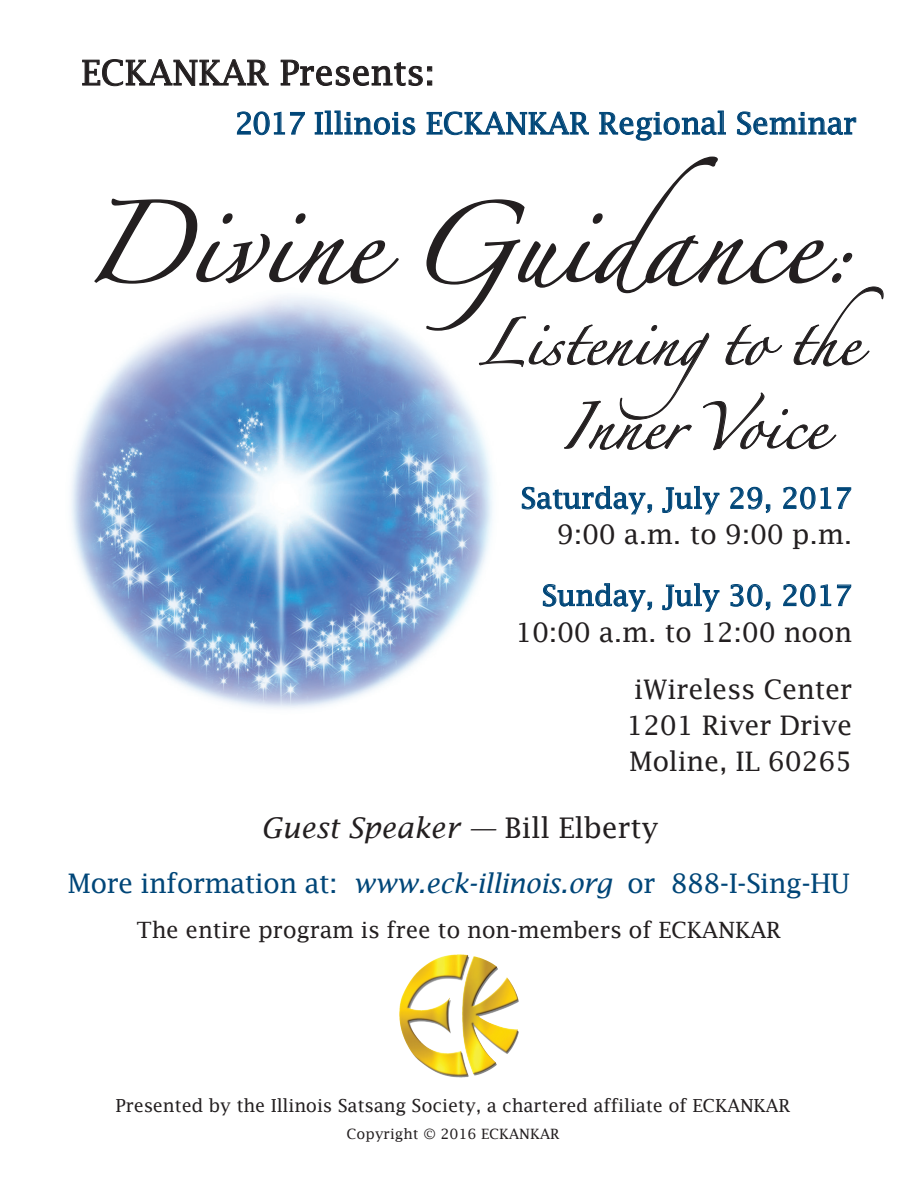
<style>
.page{position:relative;width:918px;height:1188px;background:#fff}
.page>*{position:absolute;margin:0;border:0;box-sizing:border-box;transform-origin:0 0}
.t1{font:73.5px "Zapfino";color:#231f20}
.t2{font:42px/84px "Zapfino";color:#231f20;text-align:center}
.t3{font:34.5px "Lucida Fax";letter-spacing:-.01em;color:#231f20}
.t4{font:30px "Lucida Fax";letter-spacing:-.01em;color:#004678}
.t5{font:28.5px "Lucida Fax";letter-spacing:-.01em;color:#004678}
.t6{font:italic 28.5px "Lucida Fax";letter-spacing:-.01em;color:#231f20}
.t7{font:27px/57px "Lucida Fax";letter-spacing:-.01em;color:#231f20;text-align:right}
.t8{font:27px "Lucida Fax";letter-spacing:-.025em;color:#004678}
.t9{font:22.5px "Lucida Fax";letter-spacing:-.01em;color:#231f20}
.t10{font:18px "Lucida Fax";letter-spacing:-.01em;color:#231f20}
.t11{font:14.25px "Lucida Fax";color:#231f20}
.s1{font-size:49.5px}
.s2{font-style:normal}
.s3{font-style:italic}
</style>
<div class="page">
<img style="left:71px;top:296px;width:451px;height:413px">
<svg style="left:94px;top:198px;width:305px;height:87px"></svg>
<svg style="left:237px;top:111px;width:68px;height:24px"></svg>
<svg style="left:314px;top:110px;width:102px;height:25px"></svg>
<svg style="left:426px;top:111px;width:163px;height:24px"></svg>
<svg style="left:599px;top:110px;width:127px;height:31px"></svg>
<svg style="left:737px;top:111px;width:120px;height:24px"></svg>
<svg style="left:522px;top:486px;width:130px;height:29px"></svg>
<svg style="left:662px;top:486px;width:58px;height:29px"></svg>
<svg style="left:730px;top:487px;width:41px;height:26px"></svg>
<svg style="left:783px;top:487px;width:69px;height:23px"></svg>
<svg style="left:543px;top:583px;width:109px;height:29px"></svg>
<svg style="left:662px;top:583px;width:58px;height:29px"></svg>
<svg style="left:730px;top:584px;width:41px;height:27px"></svg>
<svg style="left:783px;top:584px;width:69px;height:23px"></svg>
<img style="left:399px;top:954px;width:58px;height:60px">
<svg style="left:425px;top:156px;width:459px;height:294px"></svg>
<svg style="left:82px;top:59px;width:187px;height:27px"></svg>
<svg style="left:280px;top:59px;width:152px;height:27px"></svg>
<p class="t3" style="left:81px;top:53px;width:356px">ECKANKAR Presents:</p>
<p class="t4" style="left:235px;top:106px;width:623px">2017 Illinois ECKANKAR Regional Seminar</p>
<h1 class="t1" style="left:83px;top:213px;width:770px">Divine Guidance<span class="s1">:</span></h1>
<h2 class="t2" style="left:478px;top:308px;width:406px">Listeningto the<br>Inner Voice</h2>
<p class="t5" style="left:521px;top:482px;width:333px">Saturday, July 29, 2017</p>
<p class="t7" style="left:557px;top:506px;width:297px">9:00 a.m. to 9:00 p.m.</p>
<p class="t5" style="left:542px;top:579px;width:312px">Sunday, July 30, 2017</p>
<p class="t7" style="left:515px;top:603px;width:339px">10:00 a.m. to 12:00 noon iWireless Center</p>
<p class="t7" style="left:626px;top:707px;width:228px;line-height:36px;text-align:left">1201 River Drive<br>Moline, IL 60265</p>
<p class="t6" style="left:261px;top:812px;width:400px">Guest Speaker — <span class="s2">Bill Elberty</span></p>
<p class="t8" style="left:68px;top:867px;width:784px">More information at: <span class="s3">www.eck-illinois.org</span> or 888-I-Sing-HU</p>
<p class="t9" style="left:137px;top:917px;width:646px">The entire program is free to non-members of ECKANKAR</p>
<p class="t10" style="left:115px;top:1095px;width:677px">Presented by the Illinois Satsang Society, a chartered affiliate of ECKANKAR</p>
<p class="t11" style="left:347px;top:1126px;width:215px">Copyright © 2016 ECKANKAR</p>
</div>
